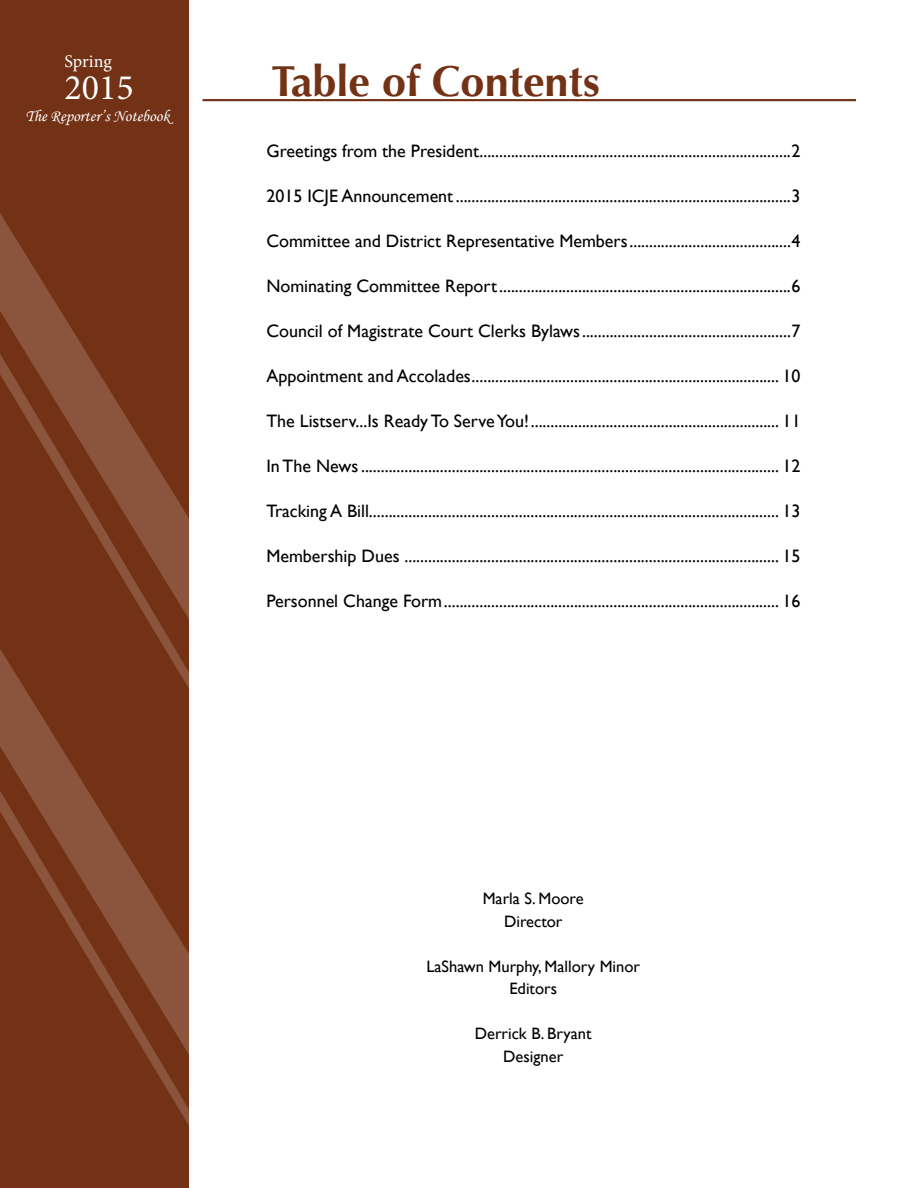
<style>
.page{position:relative;width:918px;height:1188px;background:#fff}
.page>*{position:absolute;margin:0;border:0;box-sizing:border-box;transform-origin:0 0}
.t1{font:700 43.2px "Optima";color:#733216}
.t2{font:36px "Minion Pro";color:#fff}
.t3{font:18px "Gill Sans";color:#000}
.t4{font:18px "Minion Pro";letter-spacing:-.01em;color:#fff}
.t5{font:16.5px/22.5px "Gill Sans";color:#000;text-align:center}
.t6{font:16.5px "Monotype Corsiva";color:#fff}
</style>
<div class="page">
<div style="left:0;top:0;width:189px;height:1188px;background:#733216"></div>
<svg style="left:0;top:213px;width:49px;height:80px"></svg>
<svg style="left:0;top:689px;width:50px;height:41px;fill:#8a543d"></svg>
<svg style="left:0;top:293px;width:189px;height:396px"></svg>
<svg style="left:0;top:730px;width:189px;height:395px"></svg>
<hr style="left:202px;top:99px;width:654px;height:2px;background:#733216">
<p class="t4" style="left:65px;top:49px;width:49px">Spring</p>
<h2 class="t2" style="left:65px;top:63px;width:71px">2015</h2>
<p class="t6" style="left:26px;top:106px;width:146px">The Reporter’s Notebook</p>
<h1 class="t1" style="left:271px;top:56px;width:330px">Table of Contents</h1>
<p class="t3" style="left:266px;top:140px;width:536px">Greetings from the President...............................................................................2</p>
<p class="t3" style="left:266px;top:185px;width:536px">2015 ICJE Announcement.....................................................................................3</p>
<p class="t3" style="left:266px;top:230px;width:536px">Committee and District Representative Members.........................................4</p>
<p class="t3" style="left:266px;top:275px;width:536px">Nominating Committee Report..........................................................................6</p>
<p class="t3" style="left:266px;top:320px;width:536px">Council of Magistrate Court Clerks Bylaws.....................................................7</p>
<p class="t3" style="left:266px;top:365px;width:535px">Appointment and Accolades.............................................................................. 10</p>
<p class="t3" style="left:266px;top:410px;width:536px">The Listserv...Is Ready To Serve You!............................................................... 11</p>
<p class="t3" style="left:266px;top:455px;width:536px">In The News.......................................................................................................... 12</p>
<p class="t3" style="left:266px;top:500px;width:535px">Tracking A Bill........................................................................................................ 13</p>
<p class="t3" style="left:266px;top:545px;width:535px">Membership Dues ............................................................................................... 15</p>
<p class="t3" style="left:266px;top:590px;width:536px">Personnel Change Form..................................................................................... 16</p>
<p class="t5" style="left:483px;top:888px;width:102px">Marla S. Moore<br>Director</p>
<p class="t5" style="left:426px;top:955px;width:215px">LaShawn Murphy, Mallory Minor<br>Editors</p>
<p class="t5" style="left:475px;top:1023px;width:118px">Derrick B. Bryant<br>Designer</p>
</div>
